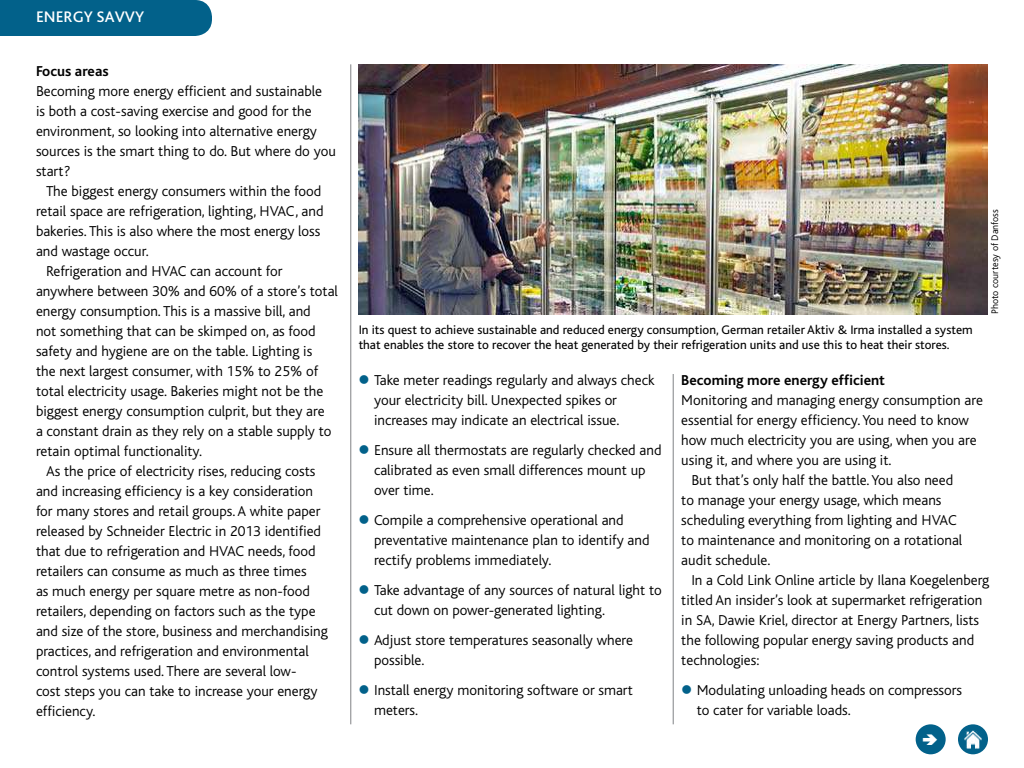
<style>
.page{position:relative;width:1024px;height:768px;background:#fff}
.page>*{position:absolute;margin:0;border:0;box-sizing:border-box;transform-origin:0 0}
.t1{font:500 16px "Bliss Pro";color:#fff}
.t2{font:300 15px/20px "Bliss";color:#000}
.t3{font:700 15px "Bliss";color:#000}
.t4{font:13px/15px "Bliss";color:#000}
.t5{font:300 10px "Bliss";color:#000}
.s1{color:#02618a}
</style>
<div class="page">
<div style="left:0;top:0;width:212px;height:36px;background:#02618a"></div>
<hr style="left:351px;top:64px;width:1px;height:660px;background:#808285">
<hr style="left:673px;top:374px;width:1px;height:350px;background:#808285">
<div style="left:916px;top:724px;width:30px;height:30px;background:#02618a;border-radius:50%"></div>
<div style="left:958px;top:724px;width:30px;height:30px;background:#02618a;border-radius:50%"></div>
<img style="left:964px;top:730px;width:18px;height:18px">
<img style="left:359px;top:64px;width:629px;height:250px">
<p class="t1" style="left:36px;top:6px;width:110px">ENERGY SAVVY</p>
<p class="t3" style="left:36px;top:63px;width:74px">Focus areas</p>
<p class="t2" style="left:36px;top:81px;width:301px">Becoming more energy efficient and sustainable<br>is both a cost-saving exercise and good for the environment, so looking into alternative energy sources is the smart thing to do. But where do you start?</p>
<p class="t2" style="left:46px;top:181px;width:277px">The biggest energy consumers within the food</p>
<p class="t2" style="left:36px;top:201px;width:289px">retail space are refrigeration, lighting, HVAC, and</p>
<p class="t2" style="left:36px;top:221px;width:286px">bakeries. This is also where the most energy loss</p>
<p class="t2" style="left:36px;top:241px;width:114px">and wastage occur.</p>
<p class="t2" style="left:46px;top:261px;width:238px">Refrigeration and HVAC can account for</p>
<p class="t2" style="left:36px;top:281px;width:304px">anywhere between 30% and 60% of a store’s total</p>
<p class="t2" style="left:36px;top:301px;width:276px">energy consumption. This is a massive bill, and</p>
<p class="t2" style="left:36px;top:321px;width:281px">not something that can be skimped on, as food</p>
<p class="t2" style="left:36px;top:341px;width:278px">safety and hygiene are on the table. Lighting is</p>
<p class="t2" style="left:36px;top:361px;width:284px">the next largest consumer, with 15% to 25% of</p>
<p class="t2" style="left:36px;top:381px;width:289px">total electricity usage. Bakeries might not be the</p>
<p class="t2" style="left:36px;top:401px;width:290px">biggest energy consumption culprit, but they are</p>
<p class="t2" style="left:36px;top:421px;width:297px">a constant drain as they rely on a stable supply to</p>
<p class="t2" style="left:36px;top:441px;width:168px">retain optimal functionality.</p>
<p class="t2" style="left:46px;top:461px;width:271px">As the price of electricity rises, reducing costs</p>
<p class="t2" style="left:36px;top:481px;width:279px">and increasing efficiency is a key consideration</p>
<p class="t2" style="left:36px;top:501px;width:286px">for many stores and retail groups. A white paper</p>
<p class="t2" style="left:36px;top:521px;width:287px">released by Schneider Electric in 2013 identified</p>
<p class="t2" style="left:36px;top:541px;width:281px">that due to refrigeration and HVAC needs, food</p>
<p class="t2" style="left:36px;top:561px;width:272px">retailers can consume as much as three times</p>
<p class="t2" style="left:36px;top:581px;width:275px">as much energy per square metre as non-food</p>
<p class="t2" style="left:36px;top:601px;width:281px">retailers, depending on factors such as the type</p>
<p class="t2" style="left:36px;top:621px;width:293px">and size of the store, business and merchandising</p>
<p class="t2" style="left:36px;top:641px;width:274px">practices, and refrigeration and environmental</p>
<p class="t2" style="left:36px;top:661px;width:262px">control systems used. There are several low-</p>
<p class="t2" style="left:36px;top:681px;width:283px">cost steps you can take to increase your energy</p>
<p class="t2" style="left:36px;top:701px;width:61px">efficiency.</p>
<p class="t4" style="left:359px;top:323px;width:616px">In its quest to achieve sustainable and reduced energy consumption, German retailer Aktiv &amp; Irma installed a system that enables the store to recover the heat generated by their refrigeration units and use this to heat their stores.</p>
<p class="t5" style="left:990px;top:314px;width:106px;rotate:-90deg">Photo courtesy of Danfoss</p>
<p class="t2" style="left:374px;top:371px;width:282px;text-indent:-15px"><span class="s1">●</span> Take meter readings regularly and always check your electricity bill. Unexpected spikes or increases may indicate an electrical issue.</p>
<p class="t2" style="left:374px;top:441px;width:289px;text-indent:-15px"><span class="s1">●</span> Ensure all thermostats are regularly checked and calibrated as even small differences mount up over time.</p>
<p class="t2" style="left:374px;top:511px;width:277px;text-indent:-15px"><span class="s1">●</span> Compile a comprehensive operational and preventative maintenance plan to identify and rectify problems immediately.</p>
<p class="t2" style="left:374px;top:581px;width:289px;text-indent:-15px"><span class="s1">●</span> Take advantage of any sources of natural light to cut down on power-generated lighting.</p>
<p class="t2" style="left:374px;top:631px;width:261px;text-indent:-15px"><span class="s1">●</span> Adjust store temperatures seasonally where possible.</p>
<p class="t2" style="left:374px;top:681px;width:260px;text-indent:-15px"><span class="s1">●</span> Install energy monitoring software or smart meters.</p>
<p class="t3" style="left:681px;top:373px;width:205px">Becoming more energy efficient</p>
<p class="t2" style="left:681px;top:391px;width:303px">Monitoring and managing energy consumption are</p>
<p class="t2" style="left:681px;top:411px;width:289px">essential for energy efficiency. You need to know</p>
<p class="t2" style="left:681px;top:431px;width:297px">how much electricity you are using, when you are</p>
<p class="t2" style="left:681px;top:451px;width:212px">using it, and where you are using it.</p>
<p class="t2" style="left:691px;top:471px;width:263px">But that’s only half the battle. You also need</p>
<p class="t2" style="left:681px;top:491px;width:262px">to manage your energy usage, which means</p>
<p class="t2" style="left:681px;top:511px;width:277px">scheduling everything from lighting and HVAC</p>
<p class="t2" style="left:681px;top:531px;width:283px">to maintenance and monitoring on a rotational</p>
<p class="t2" style="left:681px;top:551px;width:91px">audit schedule.</p>
<p class="t2" style="left:691px;top:571px;width:300px">In a Cold Link Online article by Ilana Koegelenberg</p>
<p class="t2" style="left:681px;top:591px;width:303px">titled An insider’s look at supermarket refrigeration</p>
<p class="t2" style="left:681px;top:611px;width:299px">in SA, Dawie Kriel, director at Energy Partners, lists</p>
<p class="t2" style="left:681px;top:631px;width:294px">the following popular energy saving products and</p>
<p class="t2" style="left:681px;top:651px;width:79px">technologies:</p>
<p class="t2" style="left:697px;top:681px;width:267px;text-indent:-15px"><span class="s1">●</span> Modulating unloading heads on compressors to cater for variable loads.</p>
</div>
